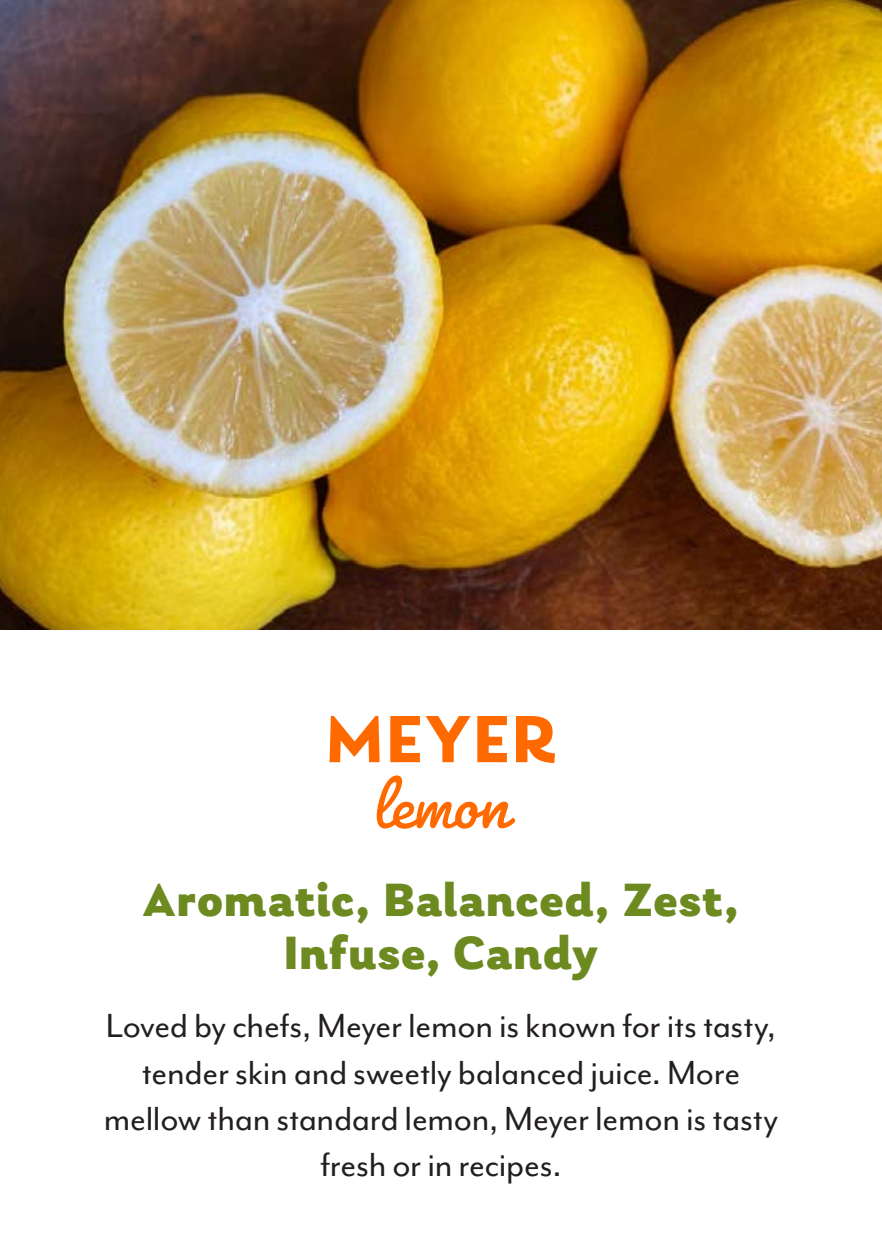
<style>
.page{position:relative;width:882px;height:1260px;background:#fff}
.page>*{position:absolute;margin:0;border:0;box-sizing:border-box;transform-origin:0 0}
.Citrus_Type{font:80.5px "Pacifico";letter-spacing:-.015em;color:#ff6a00}
.Citrus_Name{font:700 70px "Laca";letter-spacing:.02em;color:#ff6a00}
.Description{font:900 49px/52.5px "Laca";letter-spacing:.02em;color:#6c8a1f;text-align:center}
.Paragraph{font:38.5px/46.2px "Mr Eaves Mod OT";letter-spacing:-.01em;color:#231f20;text-align:center}
</style>
<div class="page">
<img style="left:0;top:0;width:882px;height:630px">
<p class="Citrus_Name" style="left:325px;top:698px;width:234px">MEYER</p>
<p class="Citrus_Type" style="left:373px;top:753px;width:138px">lemon</p>
<p class="Description" style="left:143px;top:873px;width:598px">Aromatic, Balanced, Zest,<br>Infuse, Candy</p>
<p class="Paragraph" style="left:104px;top:1003px;width:676px">Loved by chefs, Meyer lemon is known for its tasty, tender skin and sweetly balanced juice. More mellow than standard lemon, Meyer lemon is tasty fresh or in recipes.</p>
</div>
